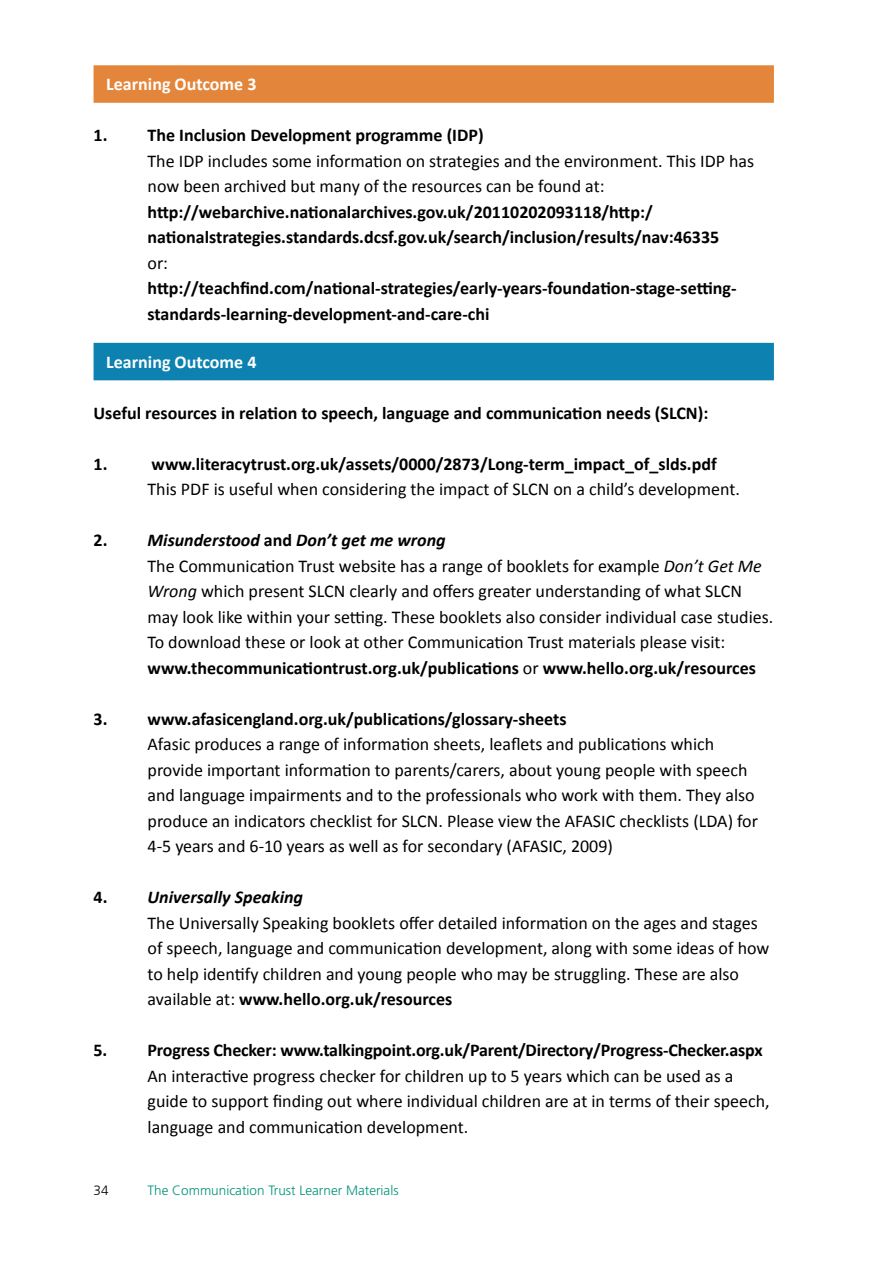
<style>
.page{position:relative;width:893px;height:1263px;background:#fff}
.page>*{position:absolute;margin:0;border:0;box-sizing:border-box;transform-origin:0 0}
.t1{font:18px/25.5px "Calibri";color:#000}
.t2{font:700 18px/25.5px "Calibri";color:#000}
.t3{font:700 18px "Calibri";color:#fff}
.t4{font:300 13.5px "Frutiger";color:#00927b}
.t5{font:300 13.5px "Frutiger";color:#000}
.s1{font-weight:700}
.s2{font-weight:700;font-style:italic}
.s3{font-style:italic}
</style>
<div class="page">
<div style="left:94px;top:65px;width:680px;height:38px;background:#e3863b"></div>
<div style="left:94px;top:343px;width:680px;height:37px;background:#0d82b0"></div>
<p class="t3" style="left:106px;top:73px;width:152px">Learning Outcome 3</p>
<p class="t2" style="left:94px;top:121px;width:392px">1. The Inclusion Development programme (IDP)</p>
<p class="t1" style="left:148px;top:147px;width:608px">The IDP includes some information on strategies and the environment. This IDP has now been archived but many of the resources can be found at:</p>
<p class="t2" style="left:148px;top:198px;width:573px">http://webarchive.nationalarchives.gov.uk/20110202093118/http:/ nationalstrategies.standards.dcsf.gov.uk/search/inclusion/results/nav:46335</p>
<p class="t1" style="left:148px;top:249px;width:22px">or:</p>
<p class="t2" style="left:148px;top:274px;width:590px">http://teachfind.com/national-strategies/early-years-foundation-stage-setting&shy;standards-learning-development-and-care-chi</p>
<p class="t3" style="left:106px;top:350px;width:152px">Learning Outcome 4</p>
<p class="t2" style="left:94px;top:399px;width:616px">Useful resources in relation to speech, language and communication needs (SLCN):</p>
<p class="t2" style="left:94px;top:450px;width:15px">1.</p>
<p class="t2" style="left:152px;top:450px;width:567px">www.literacytrust.org.uk/assets/0000/2873/Long-term_impact_of_slds.pdf</p>
<p class="t1" style="left:148px;top:475px;width:594px">This PDF is useful when considering the impact of SLCN on a child’s development.</p>
<p class="t1" style="left:148px;top:526px;width:627px;text-indent:-54px"><span class="s1">2.</span> <span class="s2">Misunderstood</span> <span class="s1">and</span> <span class="s2">Don’t get me wrong<br></span>The Communication Trust website has a range of booklets for example <span class="s3">Don’t Get Me Wrong</span> which present SLCN clearly and offers greater understanding of what SLCN may look like within your setting. These booklets also consider individual case studies.<br>To download these or look at other Communication Trust materials please visit: <span class="s1">www.thecommunicationtrust.org.uk/publications</span> or <span class="s1">www.hello.org.uk/resources</span></p>
<p class="t2" style="left:94px;top:705px;width:475px">3. www.afasicengland.org.uk/publications/glossary-sheets</p>
<p class="t1" style="left:148px;top:731px;width:612px">Afasic produces a range of information sheets, leaflets and publications which provide important information to parents/carers, about young people with speech and language impairments and to the professionals who work with them. They also produce an indicators checklist for SLCN. Please view the AFASIC checklists (LDA) for 4-5 years and 6-10 years as well as for secondary (AFASIC, 2009)</p>
<p class="t1" style="left:148px;top:884px;width:623px;text-indent:-54px"><span class="s1">4.</span> <span class="s2">Universally Speaking<br></span>The Universally Speaking booklets offer detailed information on the ages and stages of speech, language and communication development, along with some ideas of how to help identify children and young people who may be struggling. These are also available at: <span class="s1">www.hello.org.uk/resources</span></p>
<p class="t2" style="left:94px;top:1037px;width:671px">5. Progress Checker: www.talkingpoint.org.uk/Parent/Directory/Progress-Checker.aspx</p>
<p class="t1" style="left:148px;top:1062px;width:624px">An interactive progress checker for children up to 5 years which can be used as a guide to support finding out where individual children are at in terms of their speech, language and communication development.</p>
<p class="t5" style="left:94px;top:1182px;width:17px">34</p>
<p class="t4" style="left:148px;top:1182px;width:253px">The Communication Trust Learner Materials</p>
</div>
